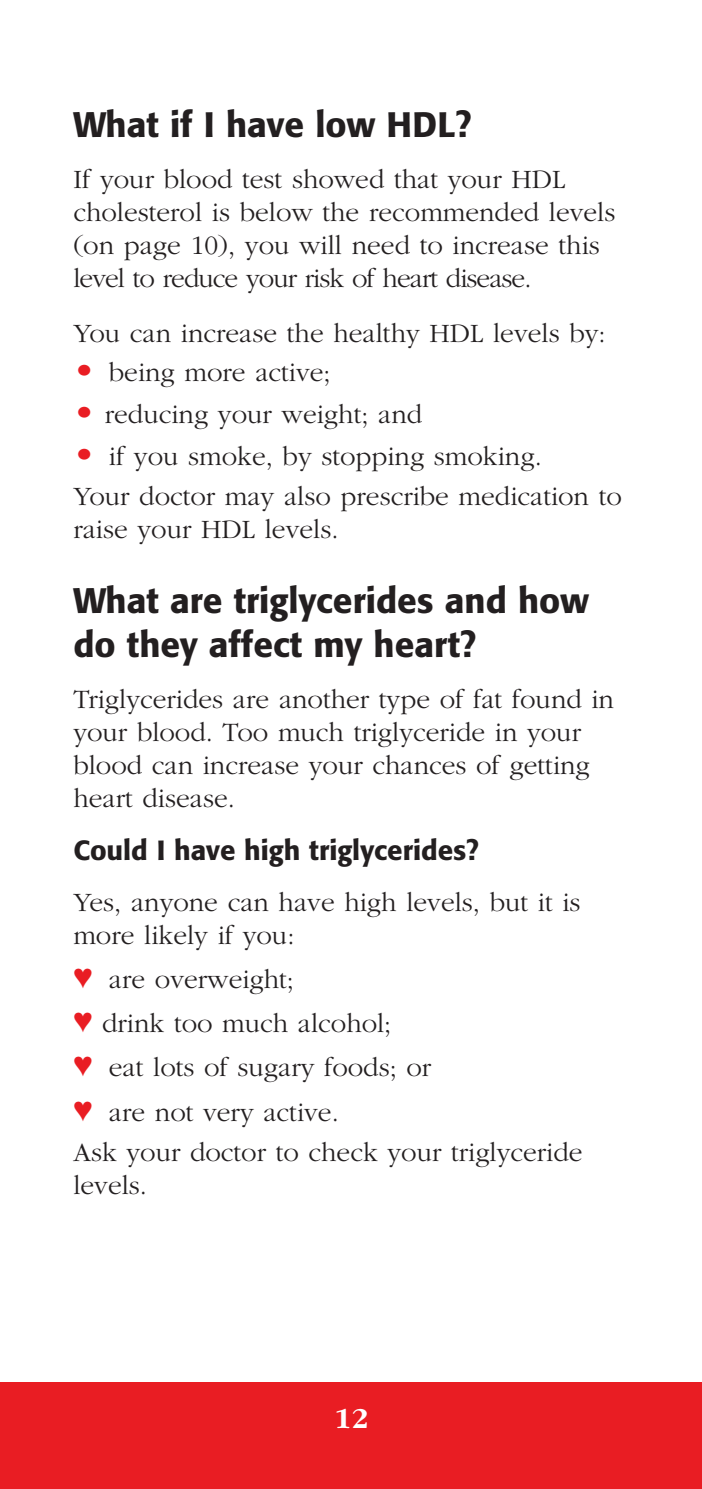
<style>
.page{position:relative;width:702px;height:1489px;background:#fff}
.page>*{position:absolute;margin:0;border:0;box-sizing:border-box;transform-origin:0 0}
.t1{font:500 35px/44px "Formata";color:#231f20}
.t2{font:700 30px "Garamond";color:#fff}
.t3{font:300 27.5px/33px "Garamond";color:#231f20}
.t4{font:500 27.5px "Formata";color:#231f20}
.s1{font-size:35px;color:#e91d23}
.s2{color:#e91d23}
</style>
<div class="page">
<div style="left:0;top:1382px;width:702px;height:106px;background:#e91d23"></div>
<p class="t1" style="left:73px;top:105px;width:400px">What if I have low HDL?</p>
<p class="t3" style="left:73px;top:161px;width:543px">If your blood test showed that your HDL cholesterol is below the recommended levels (on page 10), you will need to increase this level to reduce your risk of heart disease.</p>
<p class="t3" style="left:73px;top:316px;width:533px">You can increase the healthy HDL levels by:</p>
<p class="t3" style="left:73px;top:354px;width:259px"><span class="s1">•</span> being more active;</p>
<p class="t3" style="left:73px;top:396px;width:350px"><span class="s1">•</span> reducing your weight; and</p>
<p class="t3" style="left:73px;top:435px;width:550px;line-height:40.8px"><span class="s1">•</span> if you smoke, by stopping smoking.<br>Your doctor may also prescribe medication to</p>
<p class="t3" style="left:73px;top:512px;width:266px">raise your HDL levels.</p>
<p class="t1" style="left:73px;top:581px;width:517px">What are triglycerides and how do they affect my heart?</p>
<p class="t3" style="left:73px;top:681px;width:542px">Triglycerides are another type of fat found in your blood. Too much triglyceride in your blood can increase your chances of getting heart disease.</p>
<p class="t4" style="left:73px;top:838px;width:407px">Could I have high triglycerides?</p>
<p class="t3" style="left:73px;top:884px;width:508px">Yes, anyone can have high levels, but it is more likely if you:</p>
<p class="t3" style="left:73px;top:956px;width:359px;line-height:44.2px"><span class="s2">♥</span> are overweight;<br><span class="s2">♥</span> drink too much alcohol;<br><span class="s2">♥</span> eat lots of sugary foods; or <span class="s2">♥</span> are not very active.</p>
<p class="t3" style="left:73px;top:1135px;width:510px">Ask your doctor to check your triglyceride levels.</p>
<p class="t2" style="left:334px;top:1399px;width:35px">12</p>
</div>
